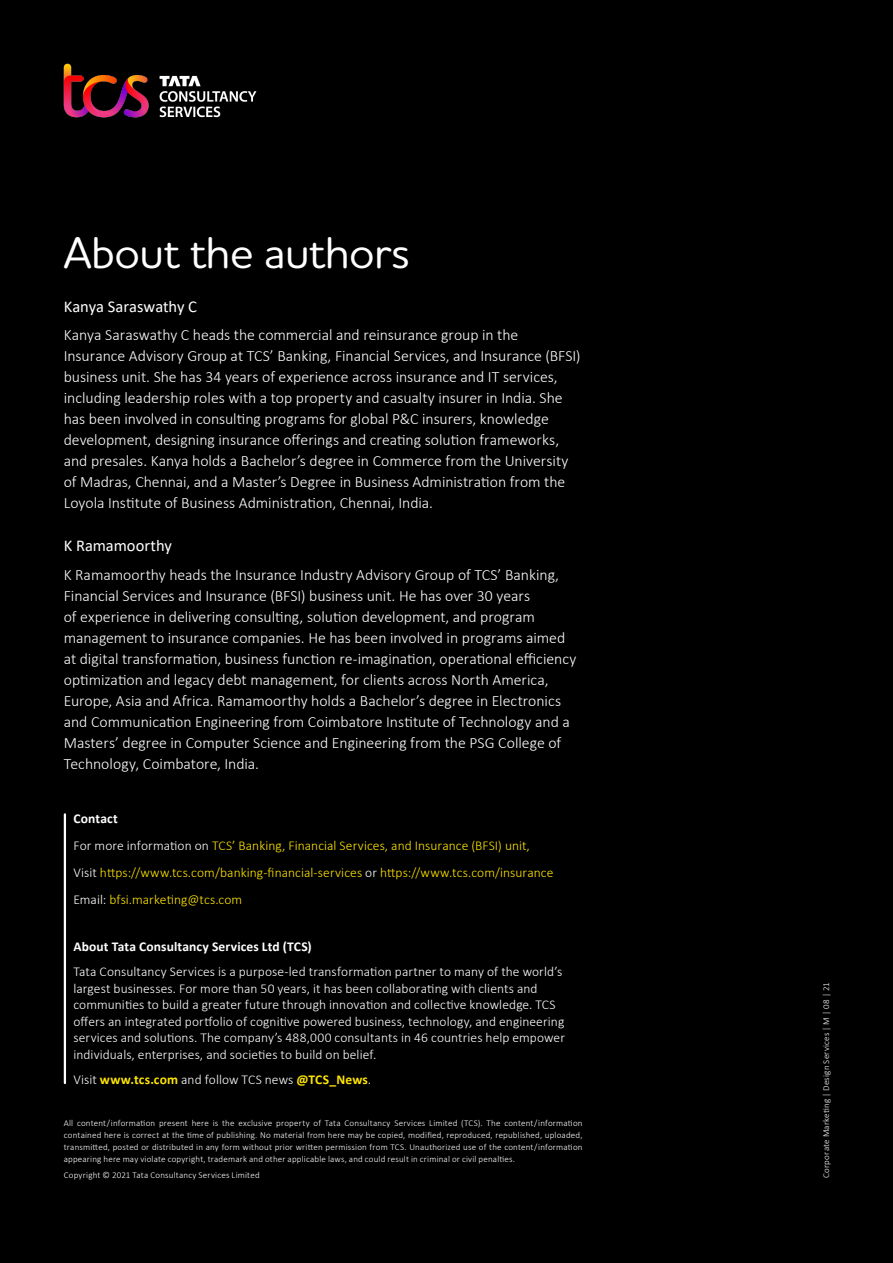
<style>
.page{position:relative;width:893px;height:1263px;background:#000}
.page>*{position:absolute;margin:0;border:0;box-sizing:border-box;transform-origin:0 0}
.t1{font:500 45px "Houschka Rounded";letter-spacing:-.01em;color:#fff}
.t2{font:16.5px "Calibri";letter-spacing:-.005em;color:#fff}
.t3{font:300 15.75px/21px "Calibri";color:#fff}
.t4{font:300 13.5px/16.5px "Calibri";letter-spacing:.005em;color:#fff}
.t5{font:300 13.5px/27px "Calibri";letter-spacing:.005em;color:#ffe600}
.t6{font:700 13.5px "Calibri";letter-spacing:.01em;color:#fff}
.t7{font:300 9px/12px "Calibri";letter-spacing:.02em;color:#fff;text-align:justify}
.s1{font-weight:700;color:#fff}
.s2{color:#fff}
.s3{font-weight:700;color:#ffe600}
</style>
<div class="page">
<hr style="left:64px;top:814px;width:2px;height:269px;background:#fff">
<img style="left:63px;top:63px;width:194px;height:55px">
<h1 class="t1" style="left:64px;top:223px;width:347px">About the authors</h1>
<p class="t2" style="left:64px;top:295px;width:135px">Kanya Saraswathy C</p>
<p class="t3" style="left:64px;top:324px;width:518px">Kanya Saraswathy C heads the commercial and reinsurance group in the Insurance Advisory Group at TCS’ Banking, Financial Services, and Insurance (BFSI) business unit. She has 34 years of experience across insurance and IT services, including leadership roles with a top property and casualty insurer in India. She has been involved in consulting programs for global P&amp;C insurers, knowledge development, designing insurance offerings and creating solution frameworks, and presales. Kanya holds a Bachelor’s degree in Commerce from the University of Madras, Chennai, and a Master’s Degree in Business Administration from the Loyola Institute of Business Administration, Chennai, India.</p>
<p class="t2" style="left:64px;top:534px;width:110px">K Ramamoorthy</p>
<p class="t3" style="left:64px;top:564px;width:514px">K Ramamoorthy heads the Insurance Industry Advisory Group of TCS’ Banking, Financial Services and Insurance (BFSI) business unit. He has over 30 years<br>of experience in delivering consulting, solution development, and program management to insurance companies. He has been involved in programs aimed at digital transformation, business function re-imagination, operational efficiency optimization and legacy debt management, for clients across North America, Europe, Asia and Africa. Ramamoorthy holds a Bachelor’s degree in Electronics and Communication Engineering from Coimbatore Institute of Technology and a Masters’ degree in Computer Science and Engineering from the PSG College of Technology, Coimbatore, India.</p>
<p class="t5" style="left:73px;top:805px;width:482px"><span class="s1">Contact<br></span><span class="s2">For more information on</span> TCS’ Banking, Financial Services, and Insurance (BFSI) unit, <span class="s2">Visit</span> https://www.tcs.com/banking-financial-services <span class="s2">or</span> https://www.tcs.com/insurance <span class="s2">Email:</span> bfsi.marketing@tcs.com</p>
<p class="t6" style="left:73px;top:937px;width:240px">About Tata Consultancy Services Ltd (TCS)</p>
<p class="t4" style="left:73px;top:963px;width:493px">Tata Consultancy Services is a purpose-led transformation partner to many of the world’s largest businesses. For more than 50 years, it has been collaborating with clients and communities to build a greater future through innovation and collective knowledge. TCS offers an integrated portfolio of cognitive powered business, technology, and engineering services and solutions. The company’s 488,000 consultants in 46 countries help empower individuals, enterprises, and societies to build on belief.</p>
<p class="t4" style="left:73px;top:1071px;width:299px">Visit <span class="s3">www.tcs.com</span> and follow TCS news <span class="s3">@TCS_News</span>.</p>
<p class="t7" style="left:64px;top:1116px;width:520px">All content / information present here is the exclusive property of Tata Consultancy Services Limited (TCS). The content / information contained here is correct at the time of publishing. No material from here may be copied, modified, reproduced, republished, uploaded, transmitted, posted or distributed in any form without prior written permission from TCS. Unauthorized use of the content / information appearing here may violate copyright, trademark and other applicable laws, and could result in criminal or civil penalties.</p>
<p class="t7" style="left:64px;top:1169px;width:197px">Copyright © 2021 Tata Consultancy Services Limited</p>
<p class="t7" style="left:820px;top:1178px;width:197px;rotate:-90deg">Corporate Marketing | Design Services | M | 08 | 21</p>
</div>
